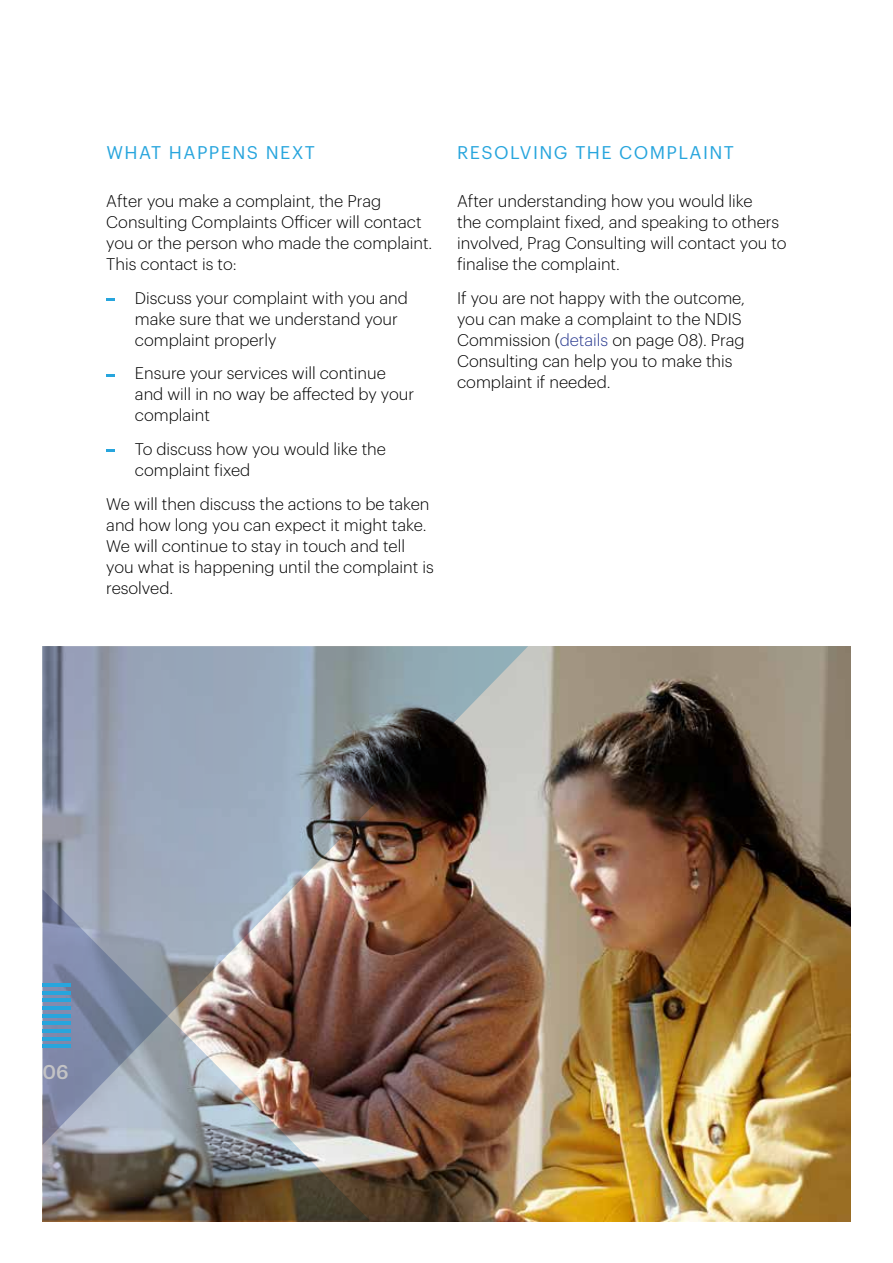
<style>
.page{position:relative;width:893px;height:1263px;background:#fff}
.page>*{position:absolute;margin:0;border:0;box-sizing:border-box;transform-origin:0 0}
.t1{font:500 19.5px "Graphik";color:#c3c3c5}
.t2{font:18px "Graphik";letter-spacing:.08em;color:#27a5dd}
.t3{font:300 16.5px/21px "Graphik";color:#000}
.s1{color:#2a3a90}
</style>
<div class="page">
<img style="left:43px;top:646px;width:807px;height:575px">
<img style="left:43px;top:646px;width:485px;height:499px">
<img style="left:43px;top:889px;width:327px;height:331px">
<hr style="left:43px;top:983px;width:28px;height:4px;background:#27a5dd">
<hr style="left:43px;top:991px;width:28px;height:3px;background:#27a5dd">
<hr style="left:43px;top:999px;width:28px;height:3px;background:#27a5dd">
<hr style="left:43px;top:1006px;width:28px;height:4px;background:#27a5dd">
<hr style="left:43px;top:1014px;width:28px;height:3px;background:#27a5dd">
<hr style="left:43px;top:1022px;width:28px;height:3px;background:#27a5dd">
<hr style="left:43px;top:1029px;width:28px;height:4px;background:#27a5dd">
<hr style="left:43px;top:1037px;width:28px;height:3px;background:#27a5dd">
<hr style="left:43px;top:1044px;width:28px;height:4px;background:#27a5dd">
<svg style="left:106px;top:298px;width:8px;height:2px"></svg>
<svg style="left:106px;top:374px;width:8px;height:2px"></svg>
<svg style="left:106px;top:450px;width:8px;height:2px"></svg>
<p class="t2" style="left:106px;top:139px;width:210px">WHAT HAPPENS NEXT</p>
<p class="t2" style="left:457px;top:139px;width:278px">RESOLVING THE COMPLAINT</p>
<p class="t3" style="left:106px;top:189px;width:328px">After you make a complaint, the Prag Consulting Complaints Officer will contact you or the person who made the complaint.<br>This contact is to:</p>
<p class="t3" style="left:135px;top:286px;width:274px">Discuss your complaint with you and make sure that we understand your complaint properly</p>
<p class="t3" style="left:135px;top:362px;width:281px">Ensure your services will continue and will in no way be affected by your complaint</p>
<p class="t3" style="left:135px;top:437px;width:253px">To discuss how you would like the complaint fixed</p>
<p class="t3" style="left:106px;top:492px;width:329px">We will then discuss the actions to be taken and how long you can expect it might take.<br>We will continue to stay in touch and tell you what is happening until the complaint is resolved.</p>
<p class="t3" style="left:457px;top:189px;width:331px">After understanding how you would like<br>the complaint fixed, and speaking to others involved, Prag Consulting will contact you to finalise the complaint.</p>
<p class="t3" style="left:457px;top:286px;width:289px">If you are not happy with the outcome, you can make a complaint to the NDIS Commission (<span class="s1">details</span> on page 08). Prag Consulting can help you to make this complaint if needed.</p>
<p class="t1" style="left:43px;top:1057px;width:28px">06</p>
</div>
